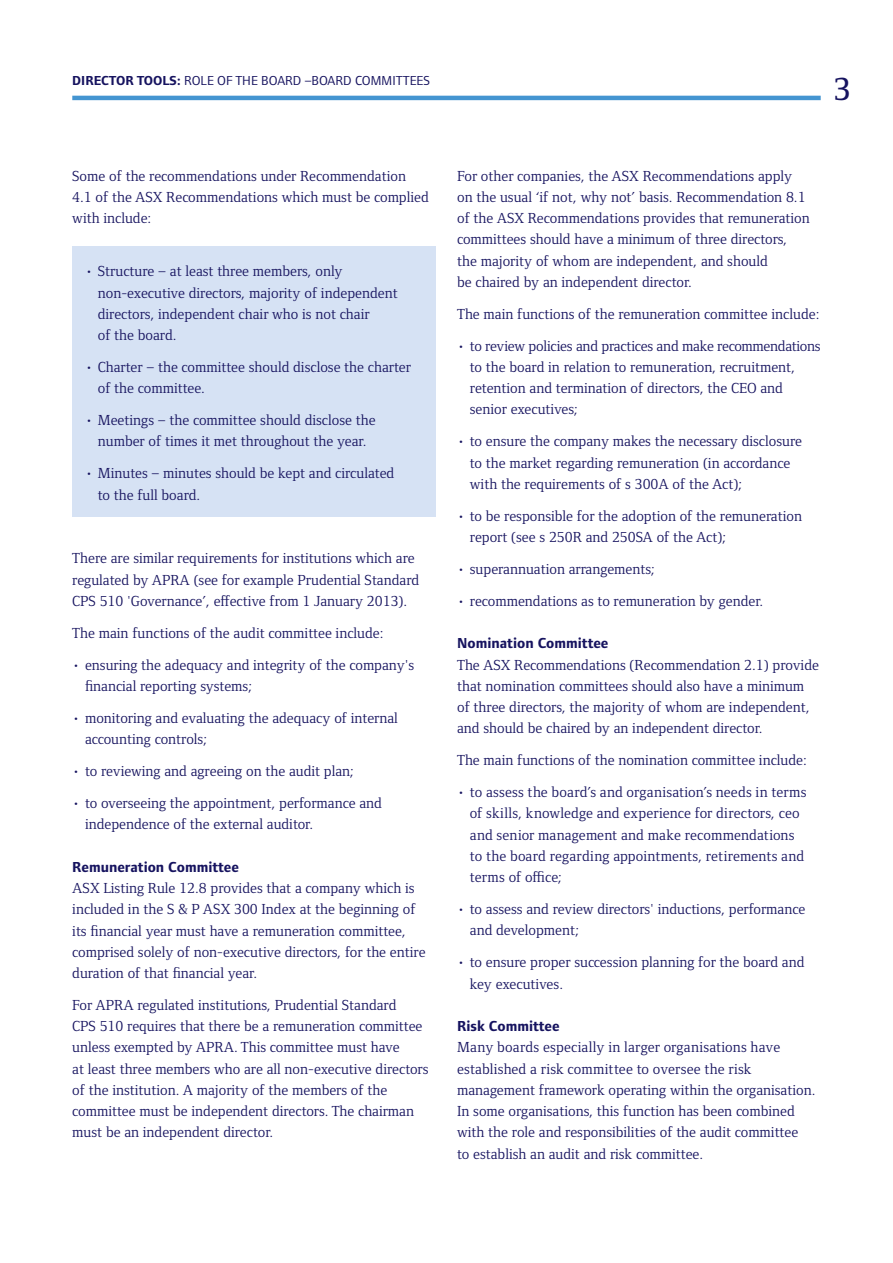
<style>
.page{position:relative;width:893px;height:1263px;background:#fff}
.page>*{position:absolute;margin:0;border:0;box-sizing:border-box;transform-origin:0 0}
.t1{font:500 33px "Foundry Form Serif";color:#16135f}
.t2{font:15px/21.3px "Foundry Form Serif";color:#16135f}
.t3{font:700 15px "Foundry Form Sans";color:#16135f}
.t4{font:13.5px "Foundry Form Sans";color:#16135f}
.s1{font-weight:700}
</style>
<div class="page">
<hr style="left:72px;top:96px;width:749px;height:4px;background:#4495d1">
<div style="left:72px;top:246px;width:364px;height:271px;background:#d6e2f4"></div>
<p class="t4" style="left:72px;top:73px;width:359px"><span class="s1">DIRECTOR TOOLS:</span> ROLE OF THE BOARD –BOARD COMMITTEES</p>
<h1 class="t1" style="left:833px;top:71px;width:19px">3</h1>
<p class="t2" style="left:72px;top:165px;width:358px">Some of the recommendations under Recommendation<br>4.1 of the ASX Recommendations which must be complied with include:</p>
<p class="t2" style="left:98px;top:261px;width:301px;text-indent:-13px">• Structure – at least three members, only non-executive directors, majority of independent directors, independent chair who is not chair<br>of the board.</p>
<p class="t2" style="left:98px;top:356px;width:315px;text-indent:-13px">• Charter – the committee should disclose the charter of the committee.</p>
<p class="t2" style="left:85px;top:410px;width:292px;text-align:center">• Meetings – the committee should disclose the number of times it met throughout the year.</p>
<p class="t2" style="left:98px;top:463px;width:298px;text-indent:-13px">• Minutes – minutes should be kept and circulated to the full board.</p>
<p class="t2" style="left:72px;top:548px;width:348px">There are similar requirements for institutions which are regulated by APRA (see for example Prudential Standard<br>CPS 510 'Governance’, effective from 1 January 2013).</p>
<p class="t2" style="left:72px;top:622px;width:313px">The main functions of the audit committee include:</p>
<p class="t2" style="left:85px;top:654px;width:331px;text-indent:-13px">• ensuring the adequacy and integrity of the company's financial reporting systems;</p>
<p class="t2" style="left:85px;top:707px;width:314px;text-indent:-13px">• monitoring and evaluating the adequacy of internal accounting controls;</p>
<p class="t2" style="left:72px;top:760px;width:283px">• to reviewing and agreeing on the audit plan;</p>
<p class="t2" style="left:85px;top:792px;width:298px;text-indent:-13px">• to overseeing the appointment, performance and independence of the external auditor.</p>
<p class="t3" style="left:72px;top:858px;width:168px">Remuneration Committee</p>
<p class="t2" style="left:72px;top:877px;width:355px">ASX Listing Rule 12.8 provides that a company which is included in the S &amp; P ASX 300 Index at the beginning of its financial year must have a remuneration committee, comprised solely of non-executive directors, for the entire duration of that financial year.</p>
<p class="t2" style="left:72px;top:994px;width:358px">For APRA regulated institutions, Prudential Standard<br>CPS 510 requires that there be a remuneration committee unless exempted by APRA. This committee must have<br>at least three members who are all non-executive directors of the institution. A majority of the members of the committee must be independent directors. The chairman must be an independent director.</p>
<p class="t2" style="left:457px;top:165px;width:354px">For other companies, the ASX Recommendations apply on the usual ‘if not, why not’ basis. Recommendation 8.1 of the ASX Recommendations provides that remuneration committees should have a minimum of three directors, the majority of whom are independent, and should<br>be chaired by an independent director.</p>
<p class="t2" style="left:457px;top:303px;width:364px">The main functions of the remuneration committee include:</p>
<p class="t2" style="left:470px;top:335px;width:352px;text-indent:-13px">• to review policies and practices and make recommendations to the board in relation to remuneration, recruitment, retention and termination of directors, the CEO and senior executives;</p>
<p class="t2" style="left:470px;top:431px;width:334px;text-indent:-13px">• to ensure the company makes the necessary disclosure to the market regarding remuneration (in accordance with the requirements of s 300A of the Act);</p>
<p class="t2" style="left:470px;top:505px;width:334px;text-indent:-13px">• to be responsible for the adoption of the remuneration report (see s 250R and 250SA of the Act);</p>
<p class="t2" style="left:457px;top:558px;width:199px">• superannuation arrangements;</p>
<p class="t2" style="left:457px;top:590px;width:308px">• recommendations as to remuneration by gender.</p>
<p class="t3" style="left:457px;top:634px;width:153px">Nomination Committee</p>
<p class="t2" style="left:457px;top:654px;width:363px">The ASX Recommendations (Recommendation 2.1) provide that nomination committees should also have a minimum of three directors, the majority of whom are independent, and should be chaired by an independent director.</p>
<p class="t2" style="left:457px;top:750px;width:351px">The main functions of the nomination committee include:</p>
<p class="t2" style="left:470px;top:781px;width:338px;text-indent:-13px">• to assess the board’s and organisation’s needs in terms of skills, knowledge and experience for directors, ceo and senior management and make recommendations to the board regarding appointments, retirements and terms of office;</p>
<p class="t2" style="left:470px;top:898px;width:337px;text-indent:-13px">• to assess and review directors' inductions, performance and development;</p>
<p class="t2" style="left:470px;top:952px;width:336px;text-indent:-13px">• to ensure proper succession planning for the board and key executives.</p>
<p class="t3" style="left:457px;top:1017px;width:104px">Risk Committee</p>
<p class="t2" style="left:457px;top:1037px;width:360px">Many boards especially in larger organisations have established a risk committee to oversee the risk management framework operating within the organisation.<br>In some organisations, this function has been combined with the role and responsibilities of the audit committee<br>to establish an audit and risk committee.</p>
</div>
